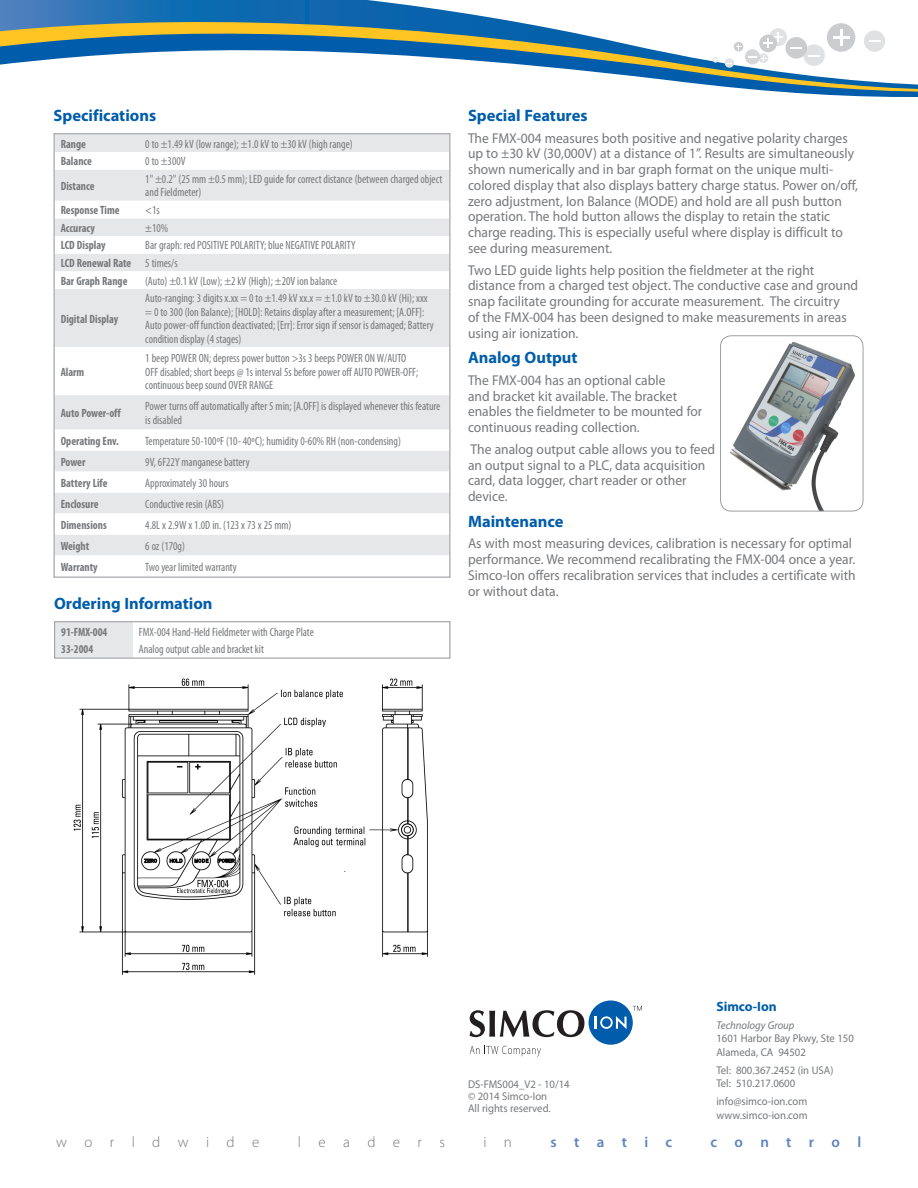
<style>
.page{position:relative;width:918px;height:1188px;background:#fff}
.page>*{position:absolute;margin:0;border:0;box-sizing:border-box;transform-origin:0 0}
.Inside__Subhead{font:700 16.5px "Myriad Pro";color:#015dab}
.t1{font:300 15px "Myriad Pro";letter-spacing:1.16em;color:#76787b}
.t2{font:600 15px "Myriad Pro";letter-spacing:1.16em;color:#5d83c2}
.Inside__Body_Copy{font:14.25px/15.8px "Myriad Pro";color:#76787b;scale:.95 1}
.t3{font:700 13.5px "Myriad Pro";color:#015dab}
.Specs__body_text{font:condensed 12px/13.5px "Myriad Pro";color:#76787b;scale:.95 1}
.Specs__body_head{font:700 condensed 12px "Myriad Pro";color:#76787b;scale:.95 1}
.doc{font:11.25px/13.5px "Myriad Pro";color:#76787b;scale:.95 1}
.t4{font:italic 11.25px "Myriad Pro";color:#76787b;scale:.95 1}
</style>
<div class="page">
<svg style="left:633px;top:1006px;width:9px;height:5px"></svg>
<div style="left:589px;top:1000px;width:44px;height:45px;background:#015dab;border-radius:50%"></div>
<svg style="left:595px;top:1016px;width:32px;height:13px"></svg>
<svg style="left:470px;top:1010px;width:114px;height:27px"></svg>
<svg style="left:470px;top:1046px;width:71px;height:11px"></svg>
<svg style="left:785px;top:92px;width:133px;height:5px"></svg>
<svg style="left:749px;top:89px;width:169px;height:3px"></svg>
<svg style="left:0;top:0;width:918px;height:89px"></svg>
<svg style="left:759px;top:53px;width:9px;height:10px"></svg>
<div style="left:803px;top:44px;width:22px;height:22px;background:#e0e1e3;border-radius:50%"></div>
<svg style="left:808px;top:55px;width:12px;height:1px"></svg>
<div style="left:769px;top:28px;width:18px;height:18px;background:#e1e2e4;border-radius:50%"></div>
<div style="left:725px;top:58px;width:9px;height:10px;background:#e1e2e4;border-radius:50%"></div>
<div style="left:745px;top:49px;width:15px;height:15px;background:#d5d6d8;border-radius:50%"></div>
<div style="left:759px;top:35px;width:18px;height:17px;background:#cbccce;border-radius:50%"></div>
<div style="left:786px;top:37px;width:21px;height:22px;background:#cbccce;border-radius:50%"></div>
<div style="left:827px;top:23px;width:28px;height:29px;background:#cbccce;border-radius:50%"></div>
<div style="left:864px;top:30px;width:21px;height:22px;background:#e0e1e3;border-radius:50%"></div>
<svg style="left:748px;top:56px;width:18px;height:5px"></svg>
<svg style="left:790px;top:47px;width:12px;height:2px"></svg>
<svg style="left:869px;top:41px;width:12px;height:1px"></svg>
<svg style="left:763px;top:32px;width:20px;height:16px"></svg>
<hr style="left:833px;top:36px;width:16px;height:3px;background:#fff">
<svg style="left:840px;top:29px;width:2px;height:17px"></svg>
<svg style="left:734px;top:42px;width:9px;height:9px"></svg>
<svg style="left:713px;top:57px;width:5px;height:6px"></svg>
<div style="left:56px;top:135px;width:392px;height:17px;background:#e6e7e9"></div>
<svg style="left:56px;top:170px;width:392px;height:385px;fill:#e6e7e9"></svg>
<div style="left:56px;top:623px;width:77px;height:34px;background:#e6e7e9"></div>
<div style="left:54px;top:621px;width:396px;height:38px;border:1px solid #9d9fa2"></div>
<img style="left:73px;top:678px;width:355px;height:297px">
<img style="left:722px;top:337px;width:140px;height:173px">
<div style="left:720px;top:335px;width:144px;height:177px;border:1px solid #9d9fa2;border-radius:11px"></div>
<p class="Inside__Subhead" style="left:54px;top:104px;width:104px">Specifications</p>
<p class="Specs__body_head" style="left:61px;top:136px;width:28px">Range</p>
<p class="Specs__body_text" style="left:145px;top:137px;width:220px">0 to ±1.49 kV (low range); ±1.0 kV to ±30 kV (high range)</p>
<p class="Specs__body_head" style="left:61px;top:154px;width:35px">Balance</p>
<p class="Specs__body_text" style="left:145px;top:154px;width:44px">0 to ±300V</p>
<p class="Specs__body_head" style="left:61px;top:178px;width:37px">Distance</p>
<p class="Specs__body_text" style="left:145px;top:172px;width:314px">1" ±0.2" (25 mm ±0.5 mm); LED guide for correct distance (between charged object and Fieldmeter)</p>
<p class="Specs__body_head" style="left:61px;top:203px;width:64px">Response Time</p>
<p class="Specs__body_text" style="left:145px;top:203px;width:17px">&lt;1s</p>
<p class="Specs__body_head" style="left:61px;top:220px;width:38px">Accuracy</p>
<p class="Specs__body_text" style="left:145px;top:221px;width:26px">±10%</p>
<p class="Specs__body_head" style="left:61px;top:238px;width:49px">LCD Display</p>
<p class="Specs__body_text" style="left:145px;top:239px;width:223px">Bar graph: red POSITIVE POLARITY; blue NEGATIVE POLARITY</p>
<p class="Specs__body_head" style="left:61px;top:256px;width:76px">LCD Renewal Rate</p>
<p class="Specs__body_text" style="left:145px;top:256px;width:36px">5 times/s</p>
<p class="Specs__body_head" style="left:61px;top:273px;width:72px">Bar Graph Range</p>
<p class="Specs__body_text" style="left:145px;top:274px;width:204px">(Auto) ±0.1 kV (Low); ±2 kV (High); ±20V ion balance</p>
<p class="Specs__body_head" style="left:61px;top:311px;width:62px">Digital Display</p>
<p class="Specs__body_text" style="left:145px;top:291px;width:305px">Auto-ranging: 3 digits x.xx = 0 to ±1.49 kV xx.x = ±1.0 kV to ±30.0 kV (Hi); xxx = 0 to 300 (Ion Balance); [HOLD]: Retains display after a measurement; [A.OFF]:<br>Auto power-off function deactivated; [Err]: Error sign if sensor is damaged; Battery condition display (4 stages)</p>
<p class="Specs__body_head" style="left:61px;top:364px;width:26px">Alarm</p>
<p class="Specs__body_text" style="left:145px;top:351px;width:289px">1 beep POWER ON; depress power button &gt;3s 3 beeps POWER ON W/AUTO<br>OFF disabled; short beeps @ 1s interval 5s before power off AUTO POWER-OFF; continuous beep sound OVER RANGE</p>
<p class="Specs__body_head" style="left:61px;top:405px;width:65px">Auto Power-off</p>
<p class="Specs__body_text" style="left:145px;top:399px;width:312px">Power turns off automatically after 5 min; [A.OFF] is displayed whenever this feature is disabled</p>
<p class="Specs__body_head" style="left:61px;top:433px;width:63px">Operating Env.</p>
<p class="Specs__body_text" style="left:145px;top:434px;width:271px">Temperature 50-100ºF (10- 40ºC); humidity 0-60% RH (non-condensing)</p>
<p class="Specs__body_head" style="left:61px;top:454px;width:28px">Power</p>
<p class="Specs__body_text" style="left:145px;top:455px;width:111px">9V, 6F22Y manganese battery</p>
<p class="Specs__body_head" style="left:61px;top:475px;width:51px">Battery Life</p>
<p class="Specs__body_text" style="left:145px;top:476px;width:89px">Approximately 30 hours</p>
<p class="Specs__body_head" style="left:61px;top:496px;width:41px">Enclosure</p>
<p class="Specs__body_text" style="left:145px;top:497px;width:84px">Conductive resin (ABS)</p>
<p class="Specs__body_head" style="left:61px;top:517px;width:50px">Dimensions</p>
<p class="Specs__body_text" style="left:145px;top:518px;width:155px">4.8L x 2.9W x 1.0D in. (123 x 73 x 25 mm)</p>
<p class="Specs__body_head" style="left:61px;top:538px;width:32px">Weight</p>
<p class="Specs__body_text" style="left:145px;top:539px;width:43px">6 oz (170g)</p>
<p class="Specs__body_head" style="left:61px;top:559px;width:41px">Warranty</p>
<p class="Specs__body_text" style="left:145px;top:560px;width:98px">Two year limited warranty</p>
<p class="Inside__Subhead" style="left:54px;top:593px;width:160px">Ordering Information</p>
<p class="Specs__body_head" style="left:61px;top:624px;width:50px">91-FMX-004</p>
<p class="Specs__body_text" style="left:139px;top:625px;width:186px">FMX-004 Hand-Held Fieldmeter with Charge Plate</p>
<p class="Specs__body_head" style="left:61px;top:642px;width:35px">33-2004</p>
<p class="Specs__body_text" style="left:139px;top:642px;width:133px">Analog output cable and bracket kit</p>
<p class="Inside__Subhead" style="left:468px;top:105px;width:121px">Special Features</p>
<p class="Inside__Body_Copy" style="left:468px;top:130px;width:412px">The FMX-004 measures both positive and negative polarity charges up to ±30 kV (30,000V) at a distance of 1”. Results are simultaneously shown numerically and in bar graph format on the unique multi&shy;colored display that also displays battery charge status. Power on/off, zero adjustment, Ion Balance (MODE) and hold are all push button operation. The hold button allows the display to retain the static charge reading. This is especially useful where display is difficult to see during measurement.</p>
<p class="Inside__Body_Copy" style="left:468px;top:262px;width:412px">Two LED guide lights help position the fieldmeter at the right distance from a charged test object. The conductive case and ground snap facilitate grounding for accurate measurement. The circuitry<br>of the FMX-004 has been designed to make measurements in areas using air ionization.</p>
<p class="Inside__Subhead" style="left:468px;top:347px;width:111px">Analog Output</p>
<p class="Inside__Body_Copy" style="left:468px;top:372px;width:248px">The FMX-004 has an optional cable<br>and bracket kit available. The bracket enables the fieldmeter to be mounted for continuous reading collection.</p>
<p class="Inside__Body_Copy" style="left:468px;top:441px;width:262px">The analog output cable allows you to feed an output signal to a PLC, data acquisition card, data logger, chart reader or other device.</p>
<p class="Inside__Subhead" style="left:468px;top:510px;width:97px">Maintenance</p>
<p class="Inside__Body_Copy" style="left:468px;top:536px;width:410px">As with most measuring devices, calibration is necessary for optimal performance. We recommend recalibrating the FMX-004 once a year.<br>Simco-Ion offers recalibration services that includes a certificate with or without data.</p>
<p class="doc" style="left:468px;top:1078px;width:109px;line-height:12px">DS-FMS004_V2 - 10/14 © 2014 Simco-Ion<br>All rights reserved.</p>
<p class="t3" style="left:716px;top:997px;width:62px">Simco-Ion</p>
<p class="t4" style="left:716px;top:1018px;width:84px">Technology Group</p>
<p class="doc" style="left:716px;top:1032px;width:146px">1601 Harbor Bay Pkwy, Ste 150<br>Alameda, CA 94502</p>
<p class="doc" style="left:716px;top:1063px;width:125px">Tel: 800.367.2452 (in USA)<br>Tel: 510.217.0600</p>
<p class="doc" style="left:716px;top:1095px;width:98px">info@simco-ion.com www.simco-ion.com</p>
<p class="t1" style="left:56px;top:1133px;width:205px">worldwide</p>
<p class="t1" style="left:298px;top:1133px;width:149px">leaders</p>
<p class="t1" style="left:483px;top:1133px;width:30px">i n</p>
<p class="t2" style="left:550px;top:1132px;width:123px">static</p>
<p class="t2" style="left:711px;top:1132px;width:152px">control</p>
</div>
